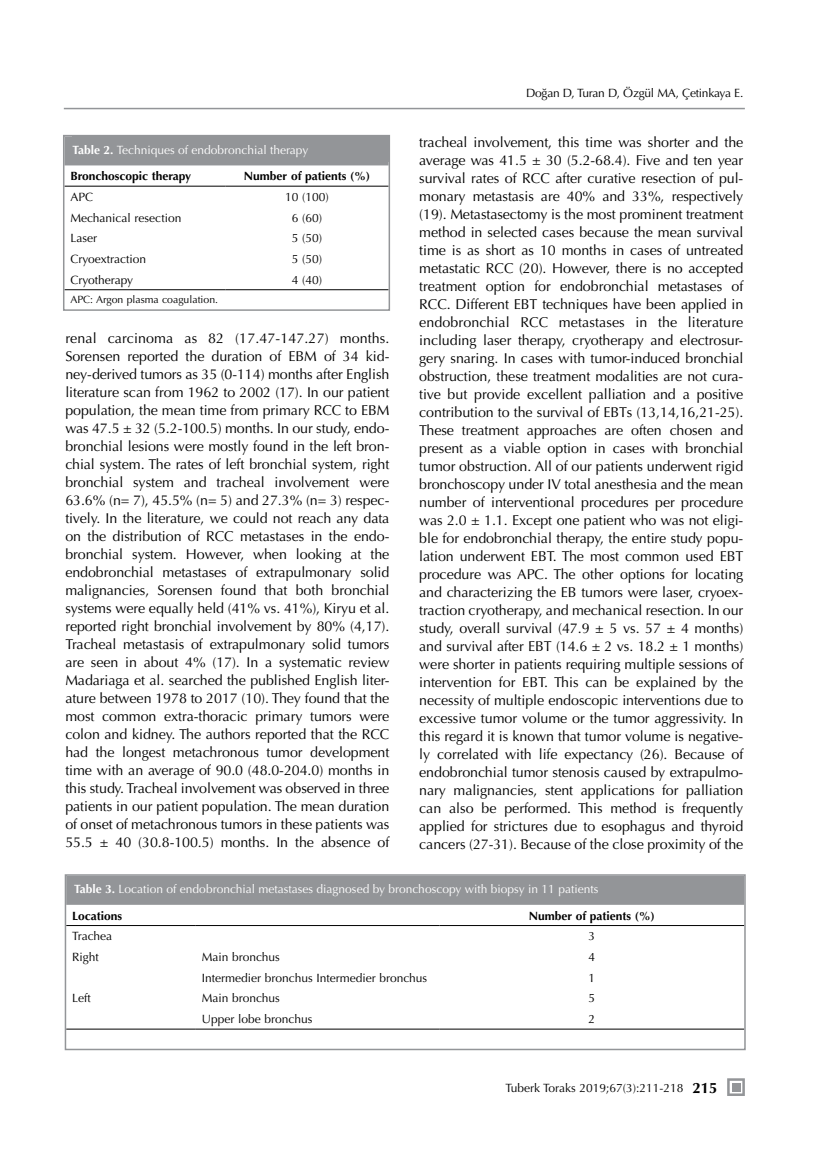
<style>
.page{position:relative;width:830px;height:1170px;background:#fff}
.page>*{position:absolute;margin:0;border:0;box-sizing:border-box;transform-origin:0 0}
.t1{font:700 15px "Optima LT Std";color:#000}
.t2{font:14.25px/18px "Optima LT Std";letter-spacing:-.005em;color:#000;text-align:justify}
.t3{font:12px "Optima LT Std";color:#000}
.t4{font:12px "Optima LT Std";color:#fff}
.t5{font:700 12px "Optima LT Std";color:#000}
.t6{font:12px "Optima LT Std";letter-spacing:-.02em;color:#000}
.t7{font:10.5px "Optima LT Std";color:#000}
.s1{font-weight:700}
</style>
<div class="page">
<hr style="left:64px;top:108px;width:680px;height:1px;background:#939598">
<svg style="left:727px;top:1078px;width:17px;height:17px"></svg>
<div style="left:731px;top:1082px;width:8px;height:9px;background:#939598"></div>
<svg style="left:66px;top:138px;width:321px;height:27px"></svg>
<hr style="left:64px;top:289px;width:161px;height:1px;background:#000">
<hr style="left:225px;top:289px;width:163px;height:1px;background:#000">
<hr style="left:64px;top:186px;width:161px;height:1px;background:#000">
<hr style="left:225px;top:186px;width:163px;height:1px;background:#000">
<div style="left:73px;top:136px;width:315px;height:26px;background:#939598"></div>
<div style="left:63px;top:135px;width:327px;height:176px;border:2px solid #939598"></div>
<div style="left:68px;top:877px;width:674px;height:27px;background:#939598"></div>
<hr style="left:66px;top:1028px;width:130px;height:1px;background:#000">
<hr style="left:196px;top:1028px;width:243px;height:1px;background:#000">
<hr style="left:439px;top:1028px;width:304px;height:1px;background:#000">
<hr style="left:66px;top:925px;width:130px;height:1px;background:#000">
<hr style="left:196px;top:925px;width:243px;height:1px;background:#000">
<hr style="left:439px;top:925px;width:304px;height:1px;background:#000">
<div style="left:74px;top:875px;width:669px;height:26px;background:#939598"></div>
<div style="left:65px;top:874px;width:680px;height:176px;border:2px solid #939598"></div>
<p class="t4" style="left:73px;top:142px;width:237px"><span class="s1">Table 2.</span> Techniques of endobronchial therapy</p>
<p class="t5" style="left:70px;top:169px;width:122px">Bronchoscopic therapy</p>
<p class="t5" style="left:244px;top:169px;width:128px">Number of patients (%)</p>
<p class="t3" style="left:70px;top:190px;width:24px">APC</p>
<p class="t3" style="left:285px;top:190px;width:45px">10 (100)</p>
<p class="t3" style="left:70px;top:210px;width:112px">Mechanical resection</p>
<p class="t3" style="left:292px;top:210px;width:32px">6 (60)</p>
<p class="t3" style="left:70px;top:231px;width:28px">Laser</p>
<p class="t3" style="left:292px;top:231px;width:32px">5 (50)</p>
<p class="t3" style="left:70px;top:252px;width:77px">Cryoextraction</p>
<p class="t3" style="left:292px;top:252px;width:32px">5 (50)</p>
<p class="t3" style="left:70px;top:273px;width:64px">Cryotherapy</p>
<p class="t3" style="left:292px;top:273px;width:32px">4 (40)</p>
<p class="t7" style="left:70px;top:293px;width:149px">APC: Argon plasma coagulation.</p>
<p class="t2" style="left:65px;top:329px;width:325px">renal carcinoma as 82 (17.47-147.27) months.<br>Sorensen reported the duration of EBM of 34 kid&shy;ney-derived tumors as 35 (0-114) months after English literature scan from 1962 to 2002 (17). In our patient population, the mean time from primary RCC to EBM was 47.5 ± 32 (5.2-100.5) months. In our study, endo&shy;bronchial lesions were mostly found in the left bron&shy;chial system. The rates of left bronchial system, right bronchial system and tracheal involvement were 63.6% (n= 7), 45.5% (n= 5) and 27.3% (n= 3) respec&shy;tively. In the literature, we could not reach any data on the distribution of RCC metastases in the endo&shy;bronchial system. However, when looking at the endobronchial metastases of extrapulmonary solid malignancies, Sorensen found that both bronchial systems were equally held (41% vs. 41%), Kiryu et al. reported right bronchial involvement by 80% (4,17).<br>Tracheal metastasis of extrapulmonary solid tumors are seen in about 4% (17). In a systematic review Madariaga et al. searched the published English liter&shy;ature between 1978 to 2017 (10). They found that the most common extra-thoracic primary tumors were colon and kidney. The authors reported that the RCC had the longest metachronous tumor development time with an average of 90.0 (48.0-204.0) months in this study. Tracheal involvement was observed in three patients in our patient population. The mean duration of onset of metachronous tumors in these patients was 55.5 ± 40 (30.8-100.5) months. In the absence of</p>
<p class="t6" style="left:525px;top:86px;width:219px">Doğan D, Turan D, Özgül MA, Çetinkaya E.</p>
<p class="t2" style="left:419px;top:133px;width:325px">tracheal involvement, this time was shorter and the average was 41.5 ± 30 (5.2-68.4). Five and ten year survival rates of RCC after curative resection of pul&shy;monary metastasis are 40% and 33%, respectively (19). Metastasectomy is the most prominent treatment method in selected cases because the mean survival time is as short as 10 months in cases of untreated metastatic RCC (20). However, there is no accepted treatment option for endobronchial metastases of RCC. Different EBT techniques have been applied in endobronchial RCC metastases in the literature including laser therapy, cryotherapy and electrosur&shy;gery snaring. In cases with tumor-induced bronchial obstruction, these treatment modalities are not cura&shy;tive but provide excellent palliation and a positive contribution to the survival of EBTs (13,14,16,21-25).<br>These treatment approaches are often chosen and present as a viable option in cases with bronchial tumor obstruction. All of our patients underwent rigid bronchoscopy under IV total anesthesia and the mean number of interventional procedures per procedure was 2.0 ± 1.1. Except one patient who was not eligi&shy;ble for endobronchial therapy, the entire study popu&shy;lation underwent EBT. The most common used EBT procedure was APC. The other options for locating and characterizing the EB tumors were laser, cryoex&shy;traction cryotherapy, and mechanical resection. In our study, overall survival (47.9 ± 5 vs. 57 ± 4 months) and survival after EBT (14.6 ± 2 vs. 18.2 ± 1 months) were shorter in patients requiring multiple sessions of intervention for EBT. This can be explained by the necessity of multiple endoscopic interventions due to excessive tumor volume or the tumor aggressivity. In this regard it is known that tumor volume is negative&shy;ly correlated with life expectancy (26). Because of endobronchial tumor stenosis caused by extrapulmo&shy;nary malignancies, stent applications for palliation can also be performed. This method is frequently applied for strictures due to esophagus and thyroid cancers (27-31). Because of the close proximity of the</p>
<p class="t4" style="left:74px;top:881px;width:525px"><span class="s1">Table 3.</span> Location of endobronchial metastases diagnosed by bronchoscopy with biopsy in 11 patients</p>
<p class="t5" style="left:72px;top:908px;width:52px">Locations</p>
<p class="t5" style="left:528px;top:908px;width:128px">Number of patients (%)</p>
<p class="t3" style="left:72px;top:929px;width:42px">Trachea</p>
<p class="t3" style="left:588px;top:929px;width:8px">3</p>
<p class="t3" style="left:72px;top:949px;width:28px">Right</p>
<p class="t3" style="left:202px;top:949px;width:80px">Main bronchus</p>
<p class="t3" style="left:588px;top:949px;width:8px">4</p>
<p class="t3" style="left:202px;top:970px;width:227px">Intermedier bronchus Intermedier bronchus</p>
<p class="t3" style="left:588px;top:970px;width:8px">1</p>
<p class="t3" style="left:72px;top:991px;width:20px">Left</p>
<p class="t3" style="left:202px;top:991px;width:80px">Main bronchus</p>
<p class="t3" style="left:588px;top:991px;width:8px">5</p>
<p class="t3" style="left:202px;top:1011px;width:112px">Upper lobe bronchus</p>
<p class="t3" style="left:588px;top:1011px;width:8px">2</p>
<p class="t3" style="left:505px;top:1080px;width:180px">Tuberk Toraks 2019;67(3):211-218</p>
<p class="t1" style="left:692px;top:1078px;width:27px">215</p>
</div>
